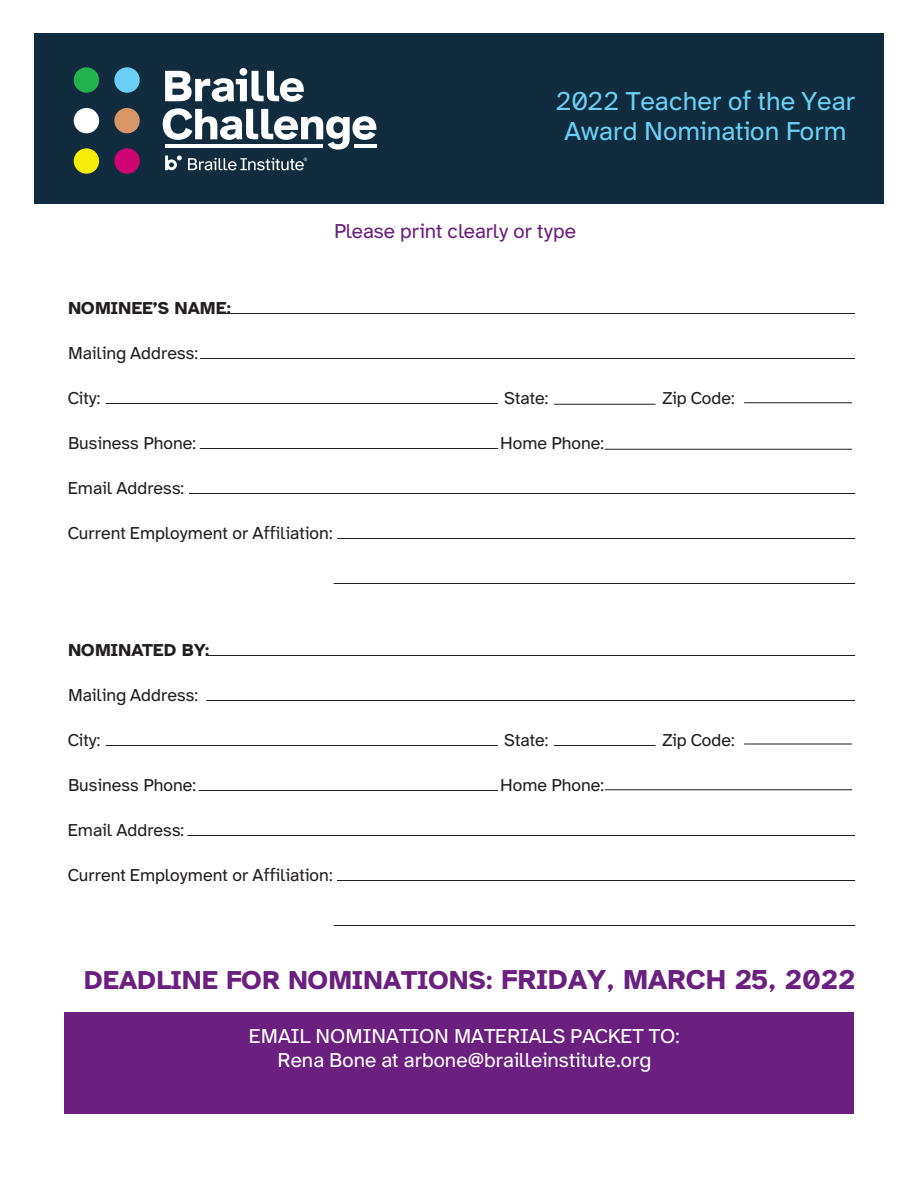
<style>
.page{position:relative;width:918px;height:1188px;background:#fff}
.page>*{position:absolute;margin:0;border:0;box-sizing:border-box;transform-origin:0 0}
.t1{font:700 27px "Atkinson Hyperlegible Temp";color:#6b1f7e}
.t2{font:27px/29.7px "Atkinson Hyperlegible Temp";color:#6bcff6;text-align:center}
.t3{font:21px/23.9px "Atkinson Hyperlegible Temp";color:#fff;text-align:center}
.t4{font:21px "Atkinson Hyperlegible Temp";color:#6b1f7e}
.t5{font:18px "Atkinson Hyperlegible Temp";color:#231f20}
.t6{font:700 18px "Atkinson Hyperlegible Temp";color:#231f20}
.s1{font-size:28.5px}
</style>
<div class="page">
<div style="left:64px;top:1012px;width:790px;height:102px;background:#6b1f7e"></div>
<div style="left:34px;top:33px;width:850px;height:171px;background:#112c3e"></div>
<svg style="left:163px;top:68px;width:214px;height:102px"></svg>
<hr style="left:165px;top:144px;width:157px;height:4px;background:#fff">
<hr style="left:354px;top:144px;width:22px;height:4px;background:#fff">
<div style="left:74px;top:108px;width:25px;height:25px;background:#fff;border-radius:50%"></div>
<div style="left:114px;top:108px;width:26px;height:25px;background:#d89666;border-radius:50%"></div>
<div style="left:74px;top:67px;width:25px;height:26px;background:#23b24b;border-radius:50%"></div>
<div style="left:114px;top:67px;width:26px;height:26px;background:#6bcff6;border-radius:50%"></div>
<div style="left:74px;top:148px;width:25px;height:26px;background:#f5ec09;border-radius:50%"></div>
<div style="left:114px;top:148px;width:26px;height:26px;background:#ce0475;border-radius:50%"></div>
<hr style="left:225px;top:313px;width:630px;height:1px;background:#231f20">
<hr style="left:200px;top:358px;width:655px;height:1px;background:#231f20">
<hr style="left:106px;top:403px;width:392px;height:1px;background:#231f20">
<hr style="left:200px;top:448px;width:298px;height:1px;background:#231f20">
<hr style="left:189px;top:493px;width:666px;height:1px;background:#231f20">
<hr style="left:337px;top:538px;width:518px;height:1px;background:#231f20">
<hr style="left:334px;top:583px;width:521px;height:1px;background:#231f20">
<hr style="left:206px;top:655px;width:649px;height:1px;background:#231f20">
<hr style="left:206px;top:700px;width:649px;height:1px;background:#231f20">
<hr style="left:106px;top:745px;width:392px;height:1px;background:#231f20">
<hr style="left:199px;top:790px;width:299px;height:1px;background:#231f20">
<hr style="left:187px;top:835px;width:668px;height:1px;background:#231f20">
<hr style="left:337px;top:880px;width:518px;height:1px;background:#231f20">
<hr style="left:554px;top:404px;width:102px;height:1px;background:#231f20">
<hr style="left:744px;top:402px;width:108px;height:1px;background:#231f20">
<hr style="left:605px;top:449px;width:247px;height:1px;background:#231f20">
<hr style="left:554px;top:745px;width:102px;height:1px;background:#231f20">
<hr style="left:744px;top:744px;width:108px;height:1px;background:#231f20">
<hr style="left:605px;top:789px;width:247px;height:1px;background:#231f20">
<hr style="left:334px;top:925px;width:521px;height:1px;background:#231f20">
<h2 class="t2" style="left:556px;top:87px;width:301px">2022 Teacher of the Year<br>Award Nomination Form</h2>
<p class="t4" style="left:334px;top:220px;width:243px">Please print clearly or type</p>
<p class="t6" style="left:68px;top:298px;width:165px">NOMINEE’S NAME:</p>
<p class="t5" style="left:68px;top:343px;width:131px">Mailing Address:</p>
<p class="t5" style="left:68px;top:388px;width:34px">City:</p>
<p class="t5" style="left:504px;top:388px;width:45px">State:</p>
<p class="t5" style="left:662px;top:388px;width:74px">Zip Code:</p>
<p class="t5" style="left:68px;top:433px;width:130px">Business Phone:</p>
<p class="t5" style="left:500px;top:433px;width:106px">Home Phone:</p>
<p class="t5" style="left:68px;top:478px;width:118px">Email Address:</p>
<p class="t5" style="left:68px;top:523px;width:266px">Current Employment or Affiliation:</p>
<p class="t6" style="left:68px;top:640px;width:143px">NOMINATED BY:</p>
<p class="t5" style="left:68px;top:685px;width:131px">Mailing Address:</p>
<p class="t5" style="left:68px;top:730px;width:34px">City:</p>
<p class="t5" style="left:504px;top:730px;width:45px">State:</p>
<p class="t5" style="left:662px;top:730px;width:74px">Zip Code:</p>
<p class="t5" style="left:68px;top:775px;width:130px">Business Phone:</p>
<p class="t5" style="left:500px;top:775px;width:106px">Home Phone:</p>
<p class="t5" style="left:68px;top:820px;width:118px">Email Address:</p>
<p class="t5" style="left:68px;top:865px;width:266px">Current Employment or Affiliation:</p>
<p class="t1" style="left:84px;top:966px;width:773px">DEADLINE FOR NOMINATIONS: <span class="s1">FRIDAY, MARCH 25, 2022</span></p>
<p class="t3" style="left:249px;top:1025px;width:432px">EMAIL NOMINATION MATERIALS PACKET TO:<br>Rena Bone at arbone@brailleinstitute.org</p>
</div>
